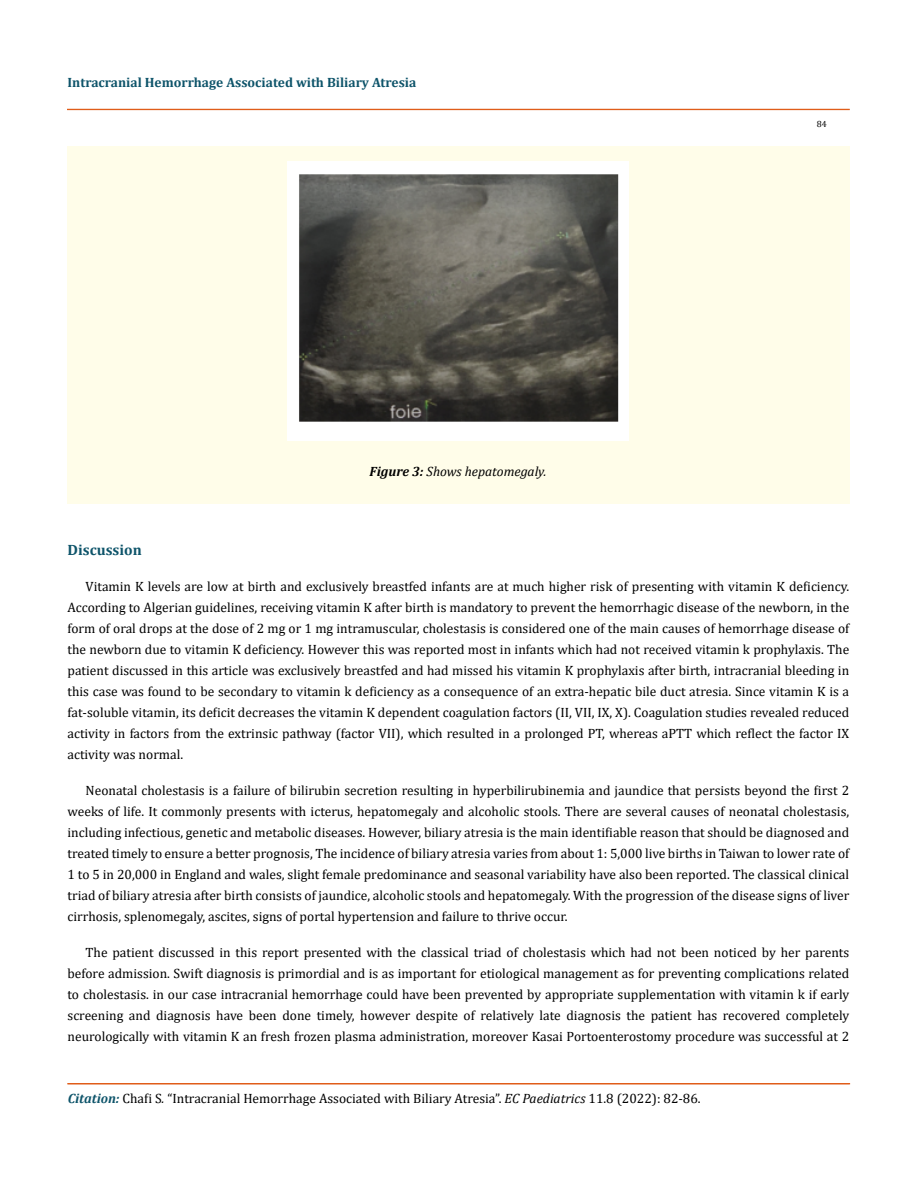
<style>
.page{position:relative;width:917px;height:1190px;background:#fff}
.page>*{position:absolute;margin:0;border:0;box-sizing:border-box;transform-origin:0 0}
.t1{font:700 15px "Cambria";color:#0e546a}
.t2{font:13.5px/21px "Cambria";color:#000;text-align:justify}
.t3{font:700 13.5px "Cambria";color:#0e546a}
.t4{font:italic 13.5px "Cambria";color:#000}
.t5{font:9px "Cambria";color:#000}
.s1{font-weight:700}
.s2{font-weight:700;font-style:italic;color:#0e546a}
.s3{font-style:italic}
</style>
<div class="page">
<div style="left:67px;top:109px;width:782px;height:1px;border:1px solid #e05d1a"></div>
<div style="left:68px;top:1083px;width:781px;height:1px;border:1px solid #e05d1a"></div>
<div style="left:67px;top:147px;width:782px;height:357px;background:#fffde9"></div>
<img style="left:287px;top:161px;width:341px;height:280px">
<p class="t3" style="left:68px;top:73px;width:350px">Intracranial Hemorrhage Associated with Biliary Atresia</p>
<p class="t4" style="left:369px;top:462px;width:179px"><span class="s1">Figure 3:</span> Shows hepatomegaly.</p>
<p class="t5" style="left:816px;top:118px;width:11px">84</p>
<p class="t1" style="left:68px;top:539px;width:76px">Discussion</p>
<p class="t2" style="left:68px;top:576px;width:783px;text-indent:18px">Vitamin K levels are low at birth and exclusively breastfed infants are at much higher risk of presenting with vitamin K deficiency.<br>According to Algerian guidelines, receiving vitamin K after birth is mandatory to prevent the hemorrhagic disease of the newborn, in the form of oral drops at the dose of 2 mg or 1 mg intramuscular, cholestasis is considered one of the main causes of hemorrhage disease of the newborn due to vitamin K deficiency. However this was reported most in infants which had not received vitamin k prophylaxis. The patient discussed in this article was exclusively breastfed and had missed his vitamin K prophylaxis after birth, intracranial bleeding in this case was found to be secondary to vitamin k deficiency as a consequence of an extra-hepatic bile duct atresia. Since vitamin K is a fat-soluble vitamin, its deficit decreases the vitamin K dependent coagulation factors (II, VII, IX, X). Coagulation studies revealed reduced activity in factors from the extrinsic pathway (factor VII), which resulted in a prolonged PT, whereas aPTT which reflect the factor IX activity was normal.</p>
<p class="t2" style="left:68px;top:780px;width:783px;text-indent:18px">Neonatal cholestasis is a failure of bilirubin secretion resulting in hyperbilirubinemia and jaundice that persists beyond the first 2 weeks of life. It commonly presents with icterus, hepatomegaly and alcoholic stools. There are several causes of neonatal cholestasis, including infectious, genetic and metabolic diseases. However, biliary atresia is the main identifiable reason that should be diagnosed and treated timely to ensure a better prognosis, The incidence of biliary atresia varies from about 1: 5,000 live births in Taiwan to lower rate of 1 to 5 in 20,000 in England and wales, slight female predominance and seasonal variability have also been reported. The classical clinical triad of biliary atresia after birth consists of jaundice, alcoholic stools and hepatomegaly. With the progression of the disease signs of liver cirrhosis, splenomegaly, ascites, signs of portal hypertension and failure to thrive occur.</p>
<p class="t2" style="left:68px;top:942px;width:783px;text-indent:18px">The patient discussed in this report presented with the classical triad of cholestasis which had not been noticed by her parents before admission. Swift diagnosis is primordial and is as important for etiological management as for preventing complications related to cholestasis. in our case intracranial hemorrhage could have been prevented by appropriate supplementation with vitamin k if early screening and diagnosis have been done timely, however despite of relatively late diagnosis the patient has recovered completely neurologically with vitamin K an fresh frozen plasma administration, moreover Kasai Portoenterostomy procedure was successful at 2</p>
<p class="t2" style="left:68px;top:1088px;width:634px"><span class="s2">Citation:</span> Chafi S<span class="s3">.</span> “Intracranial Hemorrhage Associated with Biliary Atresia”. <span class="s3">EC Paediatrics</span> 11.8 (2022): 82-86.</p>
</div>
